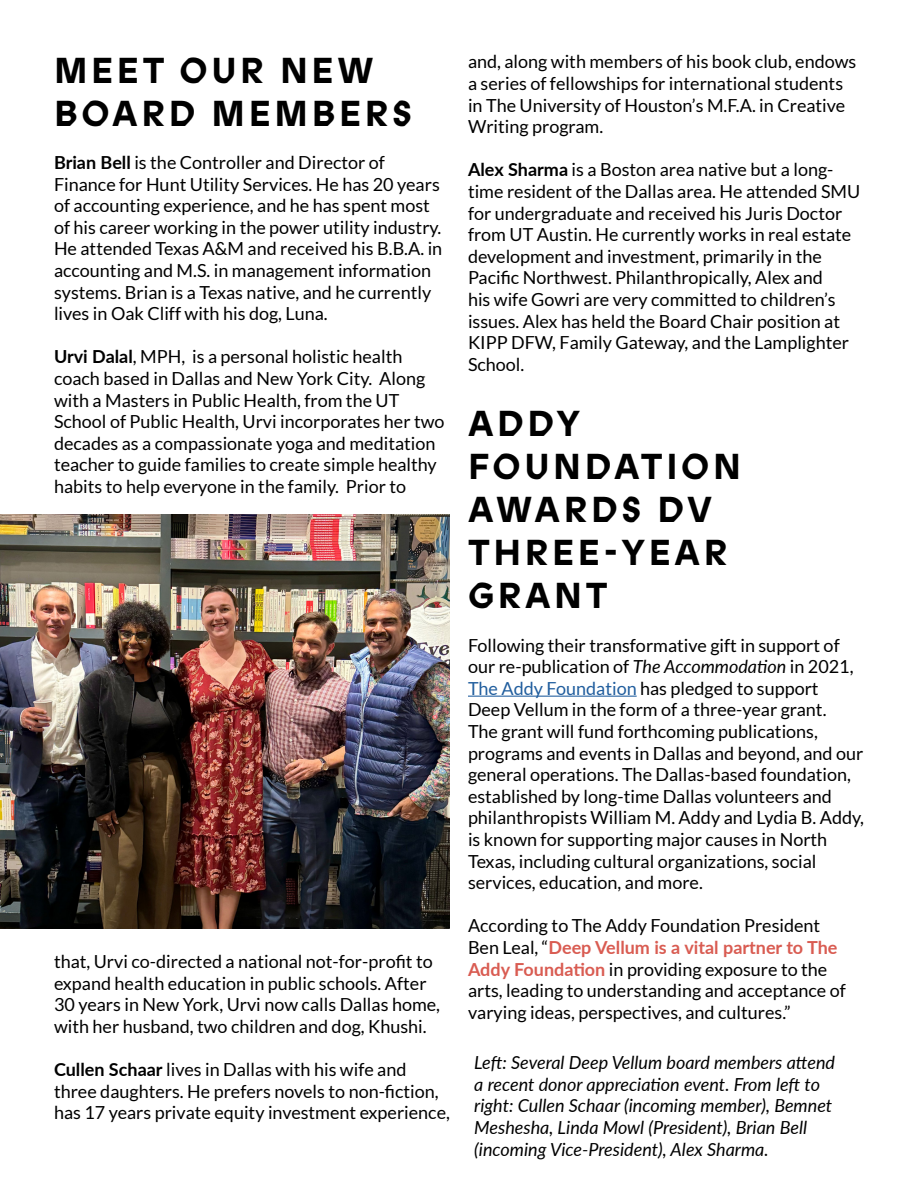
<style>
.page{position:relative;width:918px;height:1188px;background:#fff}
.page>*{position:absolute;margin:0;border:0;box-sizing:border-box;transform-origin:0 0}
.Header_2{font:700 36px/43.2px "ABC Prophet Unlicensed Trial";letter-spacing:.1em;color:#000}
.t1{font:18px/21.6px "Lato";color:#000}
.t2{font:italic 18px/21.6px "Lato";color:#000}
.s1{font-weight:700}
.s2{font-style:italic}
.s3{color:#215e9e}
.s4{font-weight:700;color:#d95c52}
</style>
<div class="page">
<img style="left:0;top:515px;width:450px;height:414px">
<hr style="left:468px;top:696px;width:169px;height:1px;background:#215e9e">
<p class="t1" style="left:468px;top:51px;width:390px">and, along with members of his book club, endows a series of fellowships for international students in The University of Houston’s M.F.A. in Creative Writing program.</p>
<p class="t1" style="left:468px;top:159px;width:394px"><span class="s1">Alex Sharma</span> is a Boston area native but a long&shy;time resident of the Dallas area. He attended SMU for undergraduate and received his Juris Doctor from UT Austin. He currently works in real estate development and investment, primarily in the Pacific Northwest. Philanthropically, Alex and<br>his wife Gowri are very committed to children’s issues. Alex has held the Board Chair position at KIPP DFW, Family Gateway, and the Lamplighter School.</p>
<p class="Header_2" style="left:468px;top:403px;width:275px">ADDY<br>FOUNDATION<br>AWARDS DV<br>THREE-YEAR<br>GRANT</p>
<p class="t1" style="left:468px;top:634px;width:398px">Following their transformative gift in support of our re-publication of <span class="s2">The Accommodation</span> in 2021, <span class="s3">The Addy Foundation</span> has pledged to support Deep Vellum in the form of a three-year grant.<br>The grant will fund forthcoming publications, programs and events in Dallas and beyond, and our general operations. The Dallas-based foundation, established by long-time Dallas volunteers and philanthropists William M. Addy and Lydia B. Addy, is known for supporting major causes in North Texas, including cultural organizations, social services, education, and more.</p>
<p class="t1" style="left:468px;top:915px;width:379px">According to The Addy Foundation President Ben Leal, “<span class="s4">Deep Vellum is a vital partner to The Addy Foundation</span> in providing exposure to the arts, leading to understanding and acceptance of varying ideas, perspectives, and cultures.”</p>
<p class="Header_2" style="left:54px;top:49px;width:360px">MEET OUR NEW<br>BOARD MEMBERS</p>
<p class="t1" style="left:54px;top:152px;width:390px"><span class="s1">Brian Bell</span> is the Controller and Director of Finance for Hunt Utility Services. He has 20 years of accounting experience, and he has spent most of his career working in the power utility industry.<br>He attended Texas A&amp;M and received his B.B.A. in accounting and M.S. in management information systems. Brian is a Texas native, and he currently lives in Oak Cliff with his dog, Luna.</p>
<p class="t1" style="left:54px;top:346px;width:392px"><span class="s1">Urvi Dalal</span>, MPH, is a personal holistic health coach based in Dallas and New York City. Along with a Masters in Public Health, from the UT School of Public Health, Urvi incorporates her two decades as a compassionate yoga and meditation teacher to guide families to create simple healthy habits to help everyone in the family. Prior to</p>
<p class="t1" style="left:54px;top:951px;width:388px">that, Urvi co-directed a national not-for-profit to expand health education in public schools. After 30 years in New York, Urvi now calls Dallas home, with her husband, two children and dog, Khushi.</p>
<p class="t1" style="left:54px;top:1059px;width:397px"><span class="s1">Cullen Schaar</span> lives in Dallas with his wife and three daughters. He prefers novels to non-fiction, has 17 years private equity investment experience,</p>
<p class="t2" style="left:474px;top:1051px;width:362px">Left: Several Deep Vellum board members attend a recent donor appreciation event. From left to right: Cullen Schaar (incoming member), Bemnet Meshesha, Linda Mowl (President), Brian Bell (incoming Vice-President), Alex Sharma.</p>
</div>
